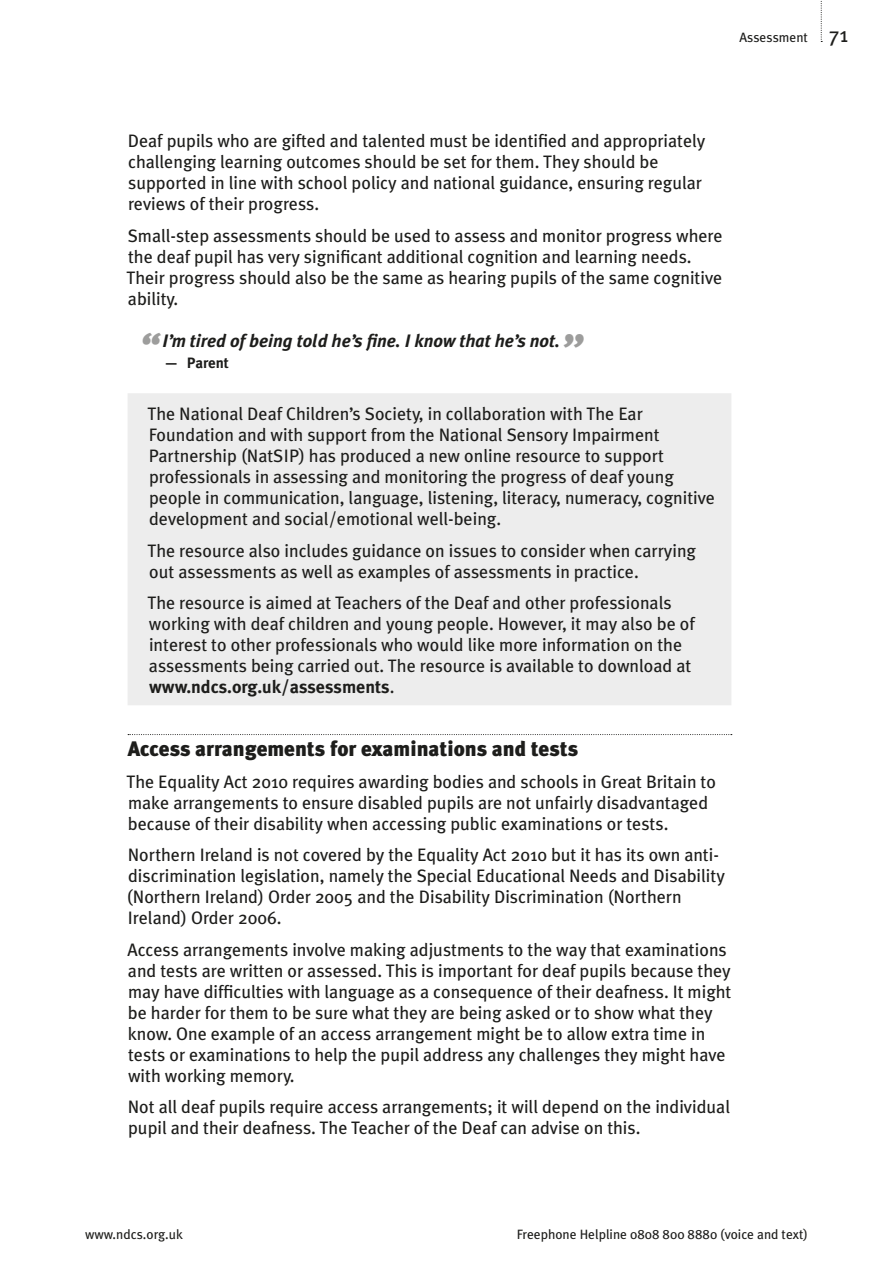
<style>
.page{position:relative;width:893px;height:1263px;background:#fff}
.page>*{position:absolute;margin:0;border:0;box-sizing:border-box;transform-origin:0 0}
.t1{font:italic 700 45px "Meta Plus";color:#9d9d9c}
.t2{font:900 21px "Meta Plus";color:#1d1d1b}
.t3{font:21px "Meta Book Caps";color:#1d1d1b}
.t4{font:18px/21px "Meta Plus";color:#1d1d1b}
.t5{font:italic 700 18px "Meta Plus";color:#1d1d1b}
.t6{font:700 15px "Meta Plus";color:#1d1d1b}
.t7{font:13.5px "Meta Plus";color:#1d1d1b}
.s1{font-weight:900;font-size:36px;color:#9d9d9c}
.s2{font-weight:700}
</style>
<div class="page">
<div style="left:128px;top:393px;width:603px;height:312px;background:#ededed"></div>
<svg style="left:128px;top:734px;width:604px;height:1px"></svg>
<svg style="left:821px;top:1px;width:1px;height:41px"></svg>
<p class="t7" style="left:740px;top:29px;width:70px">Assessment</p>
<p class="t3" style="left:829px;top:22px;width:21px">71</p>
<p class="t4" style="left:128px;top:130px;width:579px">Deaf pupils who are gifted and talented must be identified and appropriately challenging learning outcomes should be set for them. They should be supported in line with school policy and national guidance, ensuring regular reviews of their progress.</p>
<p class="t4" style="left:126px;top:225px;width:598px">Small-step assessments should be used to assess and monitor progress where the deaf pupil has very significant additional cognition and learning needs.<br>Their progress should also be the same as hearing pupils of the same cognitive ability.</p>
<p class="t5" style="left:140px;top:330px;width:422px"><span class="s1">“</span> I’m tired of being told he’s fine. I know that he’s not.</p>
<p class="t6" style="left:164px;top:354px;width:66px">— Parent</p>
<h1 class="t1" style="left:560px;top:324px;width:24px">”</h1>
<p class="t4" style="left:147px;top:403px;width:569px">The National Deaf Children’s Society, in collaboration with The Ear Foundation and with support from the National Sensory Impairment Partnership (NatSIP) has produced a new online resource to support professionals in assessing and monitoring the progress of deaf young people in communication, language, listening, literacy, numeracy, cognitive development and social/emotional well-being.</p>
<p class="t4" style="left:147px;top:540px;width:550px">The resource also includes guidance on issues to consider when carrying out assessments as well as examples of assessments in practice.</p>
<p class="t4" style="left:147px;top:592px;width:549px">The resource is aimed at Teachers of the Deaf and other professionals working with deaf children and young people. However, it may also be of interest to other professionals who would like more information on the assessments being carried out. The resource is available to download at <span class="s2">www.ndcs.org.uk/assessments</span>.</p>
<p class="t2" style="left:128px;top:736px;width:452px">Access arrangements for examinations and tests</p>
<p class="t4" style="left:126px;top:771px;width:591px">The Equality Act 2010 requires awarding bodies and schools in Great Britain to make arrangements to ensure disabled pupils are not unfairly disadvantaged because of their disability when accessing public examinations or tests.</p>
<p class="t4" style="left:127px;top:844px;width:599px">Northern Ireland is not covered by the Equality Act 2010 but it has its own anti&shy;discrimination legislation, namely the Special Educational Needs and Disability (Northern Ireland) Order 2005 and the Disability Discrimination (Northern Ireland) Order 2006.</p>
<p class="t4" style="left:127px;top:939px;width:605px">Access arrangements involve making adjustments to the way that examinations and tests are written or assessed. This is important for deaf pupils because they may have difficulties with language as a consequence of their deafness. It might be harder for them to be sure what they are being asked or to show what they know. One example of an access arrangement might be to allow extra time in tests or examinations to help the pupil address any challenges they might have with working memory.</p>
<p class="t4" style="left:128px;top:1096px;width:604px">Not all deaf pupils require access arrangements; it will depend on the individual pupil and their deafness. The Teacher of the Deaf can advise on this.</p>
<p class="t7" style="left:85px;top:1226px;width:99px">www.ndcs.org.uk</p>
<p class="t7" style="left:517px;top:1226px;width:293px">Freephone Helpline 0808 800 8880 (voice and text)</p>
</div>
